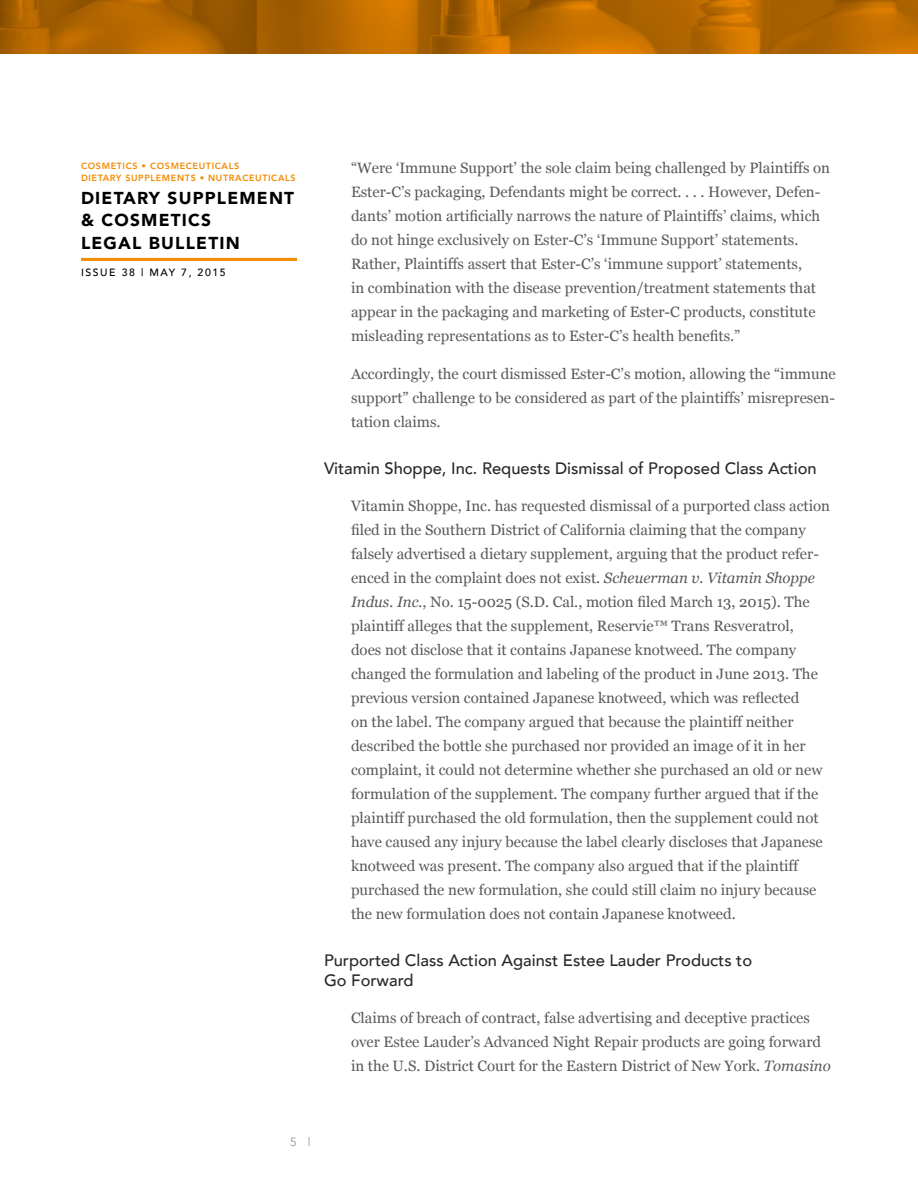
<style>
.page{position:relative;width:918px;height:1188px;background:#fff}
.page>*{position:absolute;margin:0;border:0;box-sizing:border-box;transform-origin:0 0}
.t1{font:900 17.25px/22.5px "Avenir";letter-spacing:.07em;color:#000}
.t2{font:500 16.5px/19.8px "Avenir";color:#292829}
.t3{font:15px/24px "Georgia";color:#5c5855}
.t4{font:12px "Avenir";color:#939598}
.t5{font:500 10.5px "Avenir";letter-spacing:.15em;color:#000}
.t6{font:800 9px/12.6px "Avenir LT Std";letter-spacing:.07em;color:#f38a00}
.s1{font-style:italic}
</style>
<div class="page">
<svg style="left:0;top:0;width:918px;height:54px;background:#b36600"></svg>
<hr style="left:81px;top:258px;width:216px;height:3px;background:#f38a00">
<p class="t6" style="left:81px;top:159px;width:216px">COSMETICS • COSMECEUTICALS<br>DIETARY SUPPLEMENTS • NUTRACEUTICALS</p>
<p class="t1" style="left:81px;top:186px;width:215px">DIETARY SUPPLEMENT &amp; COSMETICS<br>LEGAL BULLETIN</p>
<p class="t5" style="left:81px;top:263px;width:146px">ISSUE 38 | MAY 7, 2015</p>
<p class="t3" style="left:351px;top:156px;width:481px">“Were ‘Immune Support’ the sole claim being challenged by Plaintiffs on Ester-C’s packaging, Defendants might be correct. . . . However, Defen&shy;dants’ motion artificially narrows the nature of Plaintiffs’ claims, which do not hinge exclusively on Ester-C’s ‘Immune Support’ statements.<br>Rather, Plaintiffs assert that Ester-C’s ‘immune support’ statements,<br>in combination with the disease prevention/treatment statements that appear in the packaging and marketing of Ester-C products, constitute misleading representations as to Ester-C’s health benefits.”</p>
<p class="t3" style="left:351px;top:361px;width:486px;text-align:justify">Accordingly, the court dismissed Ester-C’s motion, allowing the “immune support” challenge to be considered as part of the plaintiffs’ misrepresen&shy;tation claims.</p>
<p class="t2" style="left:324px;top:457px;width:494px">Vitamin Shoppe, Inc. Requests Dismissal of Proposed Class Action</p>
<p class="t3" style="left:351px;top:493px;width:481px">Vitamin Shoppe, Inc. has requested dismissal of a purported class action filed in the Southern District of California claiming that the company falsely advertised a dietary supplement, arguing that the product refer&shy;enced in the complaint does not exist. <span class="s1">Scheuerman v. Vitamin Shoppe Indus. Inc.</span>, No. 15-0025 (S.D. Cal., motion filed March 13, 2015). The plaintiff alleges that the supplement, Reservie™ Trans Resveratrol,<br>does not disclose that it contains Japanese knotweed. The company changed the formulation and labeling of the product in June 2013. The previous version contained Japanese knotweed, which was reflected<br>on the label. The company argued that because the plaintiff neither described the bottle she purchased nor provided an image of it in her complaint, it could not determine whether she purchased an old or new formulation of the supplement. The company further argued that if the plaintiff purchased the old formulation, then the supplement could not have caused any injury because the label clearly discloses that Japanese knotweed was present. The company also argued that if the plaintiff purchased the new formulation, she could still claim no injury because the new formulation does not contain Japanese knotweed.</p>
<p class="t2" style="left:324px;top:949px;width:430px">Purported Class Action Against Estee Lauder Products to<br>Go Forward</p>
<p class="t3" style="left:351px;top:1005px;width:481px">Claims of breach of contract, false advertising and deceptive practices over Estee Lauder’s Advanced Night Repair products are going forward in the U.S. District Court for the Eastern District of New York. <span class="s1">Tomasino</span></p>
<p class="t4" style="left:290px;top:1135px;width:22px">5 |</p>
</div>
